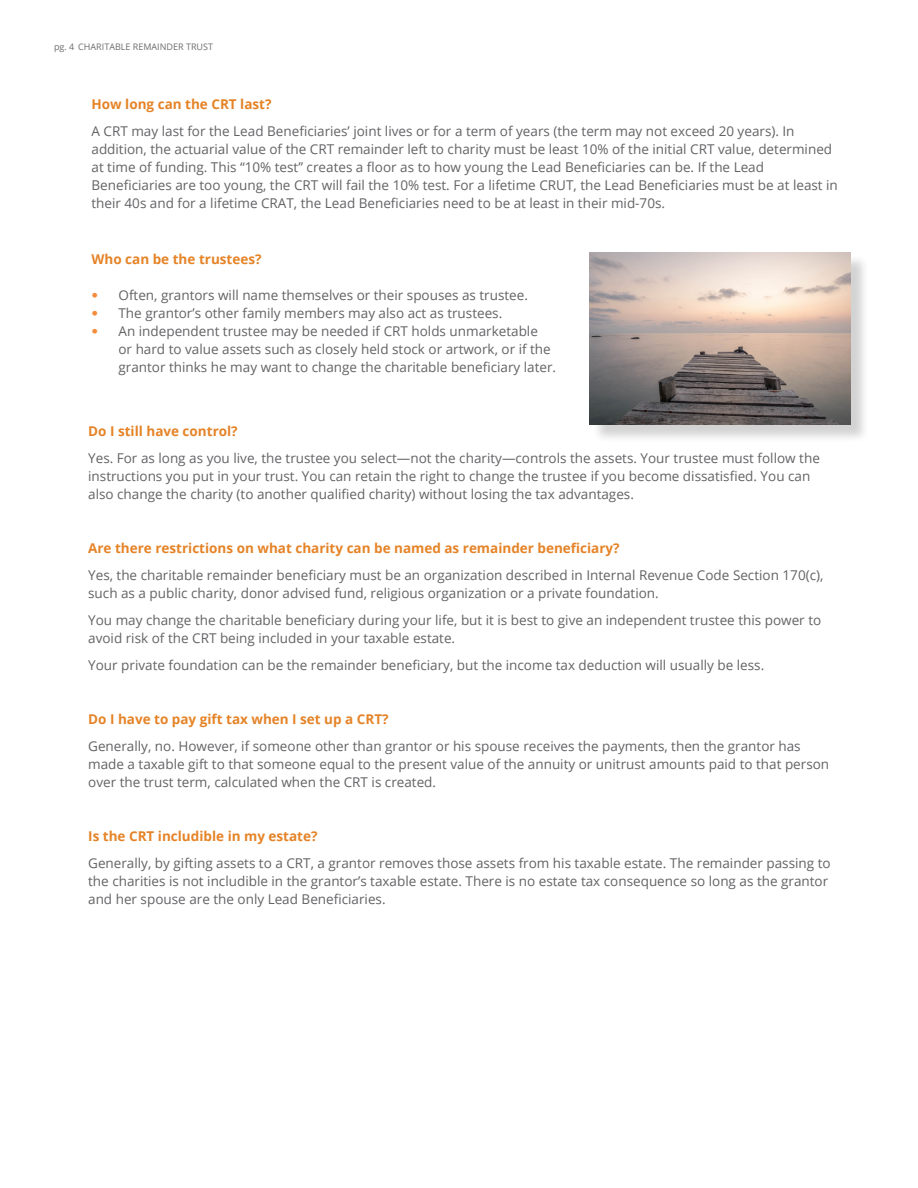
<style>
.page{position:relative;width:918px;height:1188px;background:#fff}
.page>*{position:absolute;margin:0;border:0;box-sizing:border-box;transform-origin:0 0}
.t1{font:13.5px/18px "Open Sans";color:#636366}
.t2{font:700 13.5px "Open Sans";color:#e58327}
.t3{font:9px "Open Sans";color:#6c6d70}
.s1{font-family:"Avenir Next LT Pro";color:#f48c3b}
</style>
<div class="page">
<div style="left:592px;top:254px;width:277px;height:189px;background:#231f20;opacity:.2"></div>
<img style="left:590px;top:252px;width:260px;height:172px">
<p class="t3" style="left:54px;top:41px;width:161px">pg. 4 CHARITABLE REMAINDER TRUST</p>
<p class="t2" style="left:92px;top:95px;width:182px">How long can the CRT last?</p>
<p class="t1" style="left:92px;top:122px;width:748px">A CRT may last for the Lead Beneficiaries’ joint lives or for a term of years (the term may not exceed 20 years). In addition, the actuarial value of the CRT remainder left to charity must be least 10% of the initial CRT value, determined at time of funding. This “10% test” creates a floor as to how young the Lead Beneficiaries can be. If the Lead Beneficiaries are too young, the CRT will fail the 10% test. For a lifetime CRUT, the Lead Beneficiaries must be at least in their 40s and for a lifetime CRAT, the Lead Beneficiaries need to be at least in their mid-70s.</p>
<p class="t2" style="left:92px;top:249px;width:172px">Who can be the trustees?</p>
<p class="t1" style="left:92px;top:286px;width:438px"><span class="s1">•</span> Often, grantors will name themselves or their spouses as trustee.</p>
<p class="t1" style="left:92px;top:304px;width:412px"><span class="s1">•</span> The grantor’s other family members may also act as trustees.</p>
<p class="t1" style="left:118px;top:322px;width:439px;text-indent:-27px"><span class="s1">•</span> An independent trustee may be needed if CRT holds unmarketable<br>or hard to value assets such as closely held stock or artwork, or if the grantor thinks he may want to change the charitable beneficiary later.</p>
<p class="t2" style="left:88px;top:422px;width:151px">Do I still have control?</p>
<p class="t1" style="left:88px;top:449px;width:733px">Yes. For as long as you live, the trustee you select—not the charity—controls the assets. Your trustee must follow the instructions you put in your trust. You can retain the right to change the trustee if you become dissatisfied. You can also change the charity (to another qualified charity) without losing the tax advantages.</p>
<p class="t2" style="left:88px;top:539px;width:533px">Are there restrictions on what charity can be named as remainder beneficiary?</p>
<p class="t1" style="left:88px;top:566px;width:737px">Yes, the charitable remainder beneficiary must be an organization described in Internal Revenue Code Section 170(c), such as a public charity, donor advised fund, religious organization or a private foundation.</p>
<p class="t1" style="left:88px;top:611px;width:735px">You may change the charitable beneficiary during your life, but it is best to give an independent trustee this power to avoid risk of the CRT being included in your taxable estate.</p>
<p class="t1" style="left:88px;top:656px;width:678px">Your private foundation can be the remainder beneficiary, but the income tax deduction will usually be less.</p>
<p class="t2" style="left:88px;top:710px;width:302px">Do I have to pay gift tax when I set up a CRT?</p>
<p class="t1" style="left:88px;top:737px;width:743px">Generally, no. However, if someone other than grantor or his spouse receives the payments, then the grantor has made a taxable gift to that someone equal to the present value of the annuity or unitrust amounts paid to that person over the trust term, calculated when the CRT is created.</p>
<p class="t2" style="left:88px;top:827px;width:231px">Is the CRT includible in my estate?</p>
<p class="t1" style="left:88px;top:854px;width:744px">Generally, by gifting assets to a CRT, a grantor removes those assets from his taxable estate. The remainder passing to the charities is not includible in the grantor’s taxable estate. There is no estate tax consequence so long as the grantor and her spouse are the only Lead Beneficiaries.</p>
</div>
